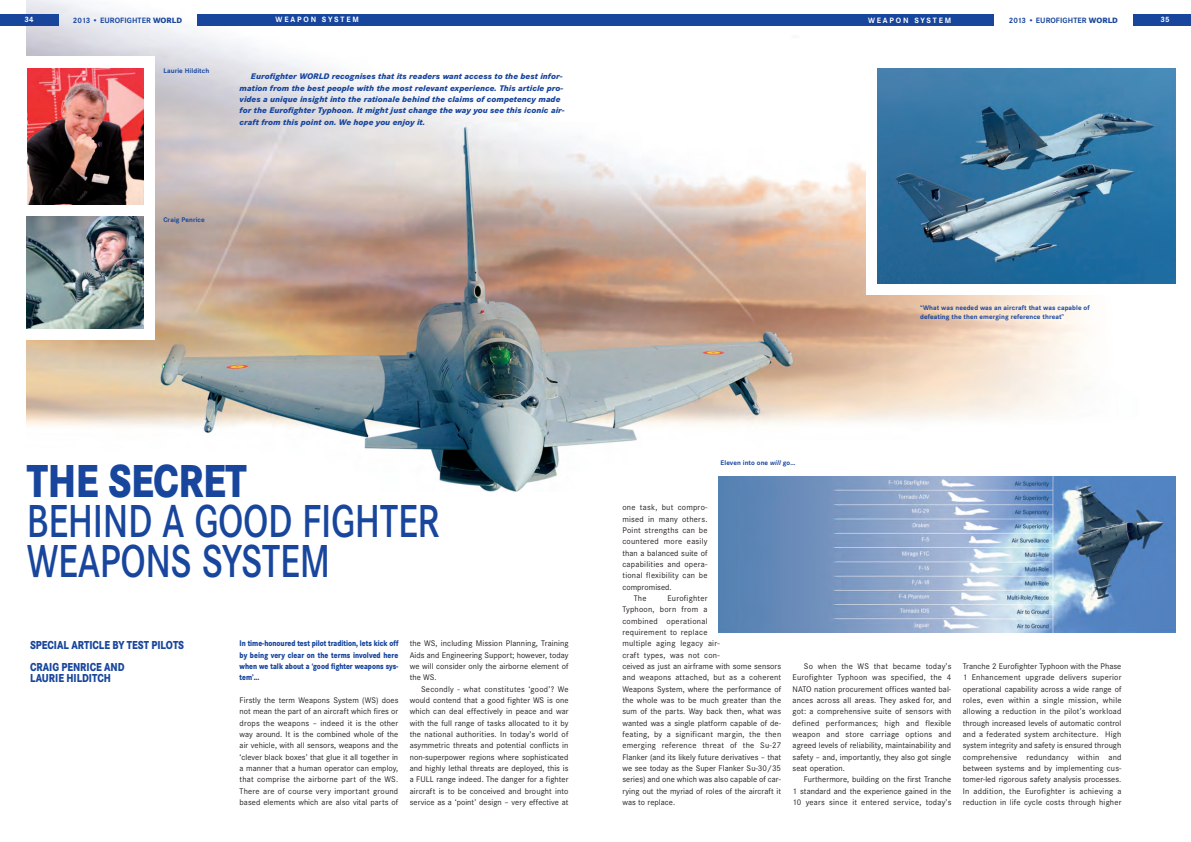
<style>
.page{position:relative;width:1191px;height:842px;background:#fff}
.page>*{position:absolute;margin:0;border:0;box-sizing:border-box;transform-origin:0 0}
.t1{font:600 48px/40px "Corporate S";letter-spacing:-.01em;color:#18469d;scale:.8 1}
.t2{font:800 48px "Corporate S";letter-spacing:-.01em;color:#18469d;scale:.8 1}
.t3{font:800 12px/22.1px "Corporate S";color:#18469d;scale:.8 1}
.t4{font:8.5px/11.3px "Corporate S";letter-spacing:.01em;color:#231f20;text-align:justify}
.t5{font:italic 800 8.5px/11.3px "Corporate S";letter-spacing:.005em;color:#18469d}
.t6{font:800 8.5px/11.3px "Corporate S";color:#18469d;text-align:justify;scale:.8 1}
.t7{font:700 8px "Corporate S";letter-spacing:.01em;color:#18469d}
.t8{font:700 8px "Corporate S";letter-spacing:.23em;color:#fff}
.t9{font:700 7px/8.5px "Corporate S";letter-spacing:.01em;color:#18469d}
.s1{font-weight:800}
.s2{font-style:italic}
</style>
<div class="page">
<img style="left:27px;top:0;width:1149px;height:633px">
<div style="left:866px;top:57px;width:325px;height:238px;background:#fff"></div>
<div style="left:0;top:57px;width:154px;height:283px;background:#fff"></div>
<div style="left:1132px;top:14px;width:59px;height:12px;background:#18469d"></div>
<div style="left:595px;top:14px;width:399px;height:12px;background:#18469d"></div>
<div style="left:197px;top:14px;width:398px;height:12px;background:#18469d"></div>
<div style="left:0;top:14px;width:58px;height:12px;background:#18469d"></div>
<img style="left:27px;top:217px;width:116px;height:112px">
<img style="left:28px;top:68px;width:115px;height:136px">
<img style="left:719px;top:476px;width:456px;height:156px">
<img style="left:877px;top:68px;width:298px;height:215px">
<p class="t8" style="left:24px;top:15px;width:11px">34</p>
<p class="t7" style="left:73px;top:15px;width:111px">2013 • EUROFIGHTER <span class="s1">WORLD</span></p>
<p class="t8" style="left:276px;top:15px;width:85px">WEAPON SYSTEM</p>
<p class="t9" style="left:163px;top:66px;width:47px">Laurie Hilditch</p>
<p class="t5" style="left:240px;top:71px;width:327px;text-indent:11px">Eurofighter WORLD recognises that its readers want access to the best infor&shy;mation from the best people with the most relevant experience. This article pro&shy;vides a unique insight into the rationale behind the claims of competency made for the Eurofighter Typhoon. It might just change the way you see this iconic air&shy;craft from this point on. We hope you enjoy it.</p>
<p class="t9" style="left:163px;top:215px;width:43px">Craig Penrice</p>
<p class="t8" style="left:868px;top:15px;width:85px">WEAPON SYSTEM</p>
<p class="t7" style="left:1008px;top:15px;width:111px">2013 • EUROFIGHTER <span class="s1">WORLD</span></p>
<p class="t8" style="left:1160px;top:15px;width:11px">35</p>
<p class="t9" style="left:920px;top:303px;width:171px">“What was needed was an aircraft that was capable of defeating the then emerging reference threat”</p>
<h1 class="t2" style="left:27px;top:452px;width:276px">THE SECRET</h1>
<h1 class="t1" style="left:27px;top:500px;width:517px">BEHIND A GOOD FIGHTER<br>WEAPONS SYSTEM</h1>
<h2 class="t3" style="left:30px;top:634px;width:194px">SPECIAL ARTICLE BY TEST PILOTS<br>CRAIG PENRICE AND</h2>
<h2 class="t3" style="left:30px;top:667px;width:103px">LAURIE HILDITCH</h2>
<p class="t6" style="left:240px;top:638px;width:200px">In time-honoured test pilot tradition, lets kick off by being very clear on the terms involved here when we talk about a ‘good fighter weapons sys&shy;tem’...</p>
<p class="t4" style="left:240px;top:694px;width:160px">Firstly the term Weapons System (WS) does not mean the part of an aircraft which fires or drops the weapons – indeed it is the other way around. It is the combined whole of the air vehicle, with all sensors, weapons and the ‘clever black boxes’ that glue it all together in a manner that a human operator can employ, that comprise the airborne part of the WS.<br>There are of course very important ground based elements which are also vital parts of</p>
<p class="t4" style="left:410px;top:638px;width:160px">the WS, including Mission Planning, Training Aids and Engineering Support; however, today we will consider only the airborne element of the WS.</p>
<p class="t4" style="left:410px;top:683px;width:160px;text-indent:11px">Secondly - what constitutes ‘good’? We would contend that a good fighter WS is one which can deal effectively in peace and war with the full range of tasks allocated to it by the national authorities. In today’s world of asymmetric threats and potential conflicts in non-superpower regions where sophisticated and highly lethal threats are deployed, this is a FULL range indeed. The danger for a fighter aircraft is to be conceived and brought into service as a ‘point’ design – very effective at</p>
<p class="t9" style="left:720px;top:459px;width:76px">Eleven into one <span class="s2">will</span> go…</p>
<p class="t4" style="left:622px;top:502px;width:87px">one task, but compro-</p>
<p class="t4" style="left:622px;top:513px;width:87px">mised in many others.</p>
<p class="t4" style="left:622px;top:524px;width:87px">Point strengths can be</p>
<p class="t4" style="left:622px;top:536px;width:87px">countered more easily</p>
<p class="t4" style="left:622px;top:547px;width:86px">than a balanced suite of</p>
<p class="t4" style="left:622px;top:558px;width:87px">capabilities and opera-</p>
<p class="t4" style="left:622px;top:570px;width:87px">tional flexibility can be</p>
<p class="t4" style="left:622px;top:581px;width:51px">compromised.</p>
<p class="t4" style="left:634px;top:592px;width:14px">The</p>
<p class="t4" style="left:622px;top:592px;width:160px;text-align:left;text-indent:45px">Eurofighter<br>Typhoon, born from a<br>combined operational<br>requirement to replace<br>multiple aging legacy air-<br>craft types, was not con-<br>ceived as just an airframe with some sensors and weapons attached, but as a coherent Weapons System, where the performance of the whole was to be much greater than the sum of the parts. Way back then, what was wanted was a single platform capable of de&shy;feating, by a significant margin, the then emerging reference threat of the Su-27<br>Flanker (and its likely future derivatives – that we see today as the Super Flanker Su-30/35 series) and one which was also capable of car&shy;rying out the myriad of roles of the aircraft it was to replace.</p>
<p class="t4" style="left:792px;top:660px;width:160px;text-indent:11px">So when the WS that became today’s Eurofighter Typhoon was specified, the 4<br>NATO nation procurement offices wanted bal&shy;ances across all areas. They asked for, and got: a comprehensive suite of sensors with defined performances; high and flexible weapon and store carriage options and agreed levels of reliability, maintainability and safety – and, importantly, they also got single seat operation.</p>
<p class="t4" style="left:792px;top:774px;width:160px;text-indent:11px">Furthermore, building on the first Tranche 1 standard and the experience gained in the 10 years since it entered service, today’s</p>
<p class="t4" style="left:962px;top:660px;width:160px">Tranche 2 Eurofighter Typhoon with the Phase 1 Enhancement upgrade delivers superior operational capability across a wide range of roles, even within a single mission, while allowing a reduction in the pilot’s workload through increased levels of automatic control and a federated system architecture. High system integrity and safety is ensured through comprehensive redundancy within and between systems and by implementing cus&shy;tomer-led rigorous safety analysis processes.<br>In addition, the Eurofighter is achieving a reduction in life cycle costs through higher</p>
</div>
